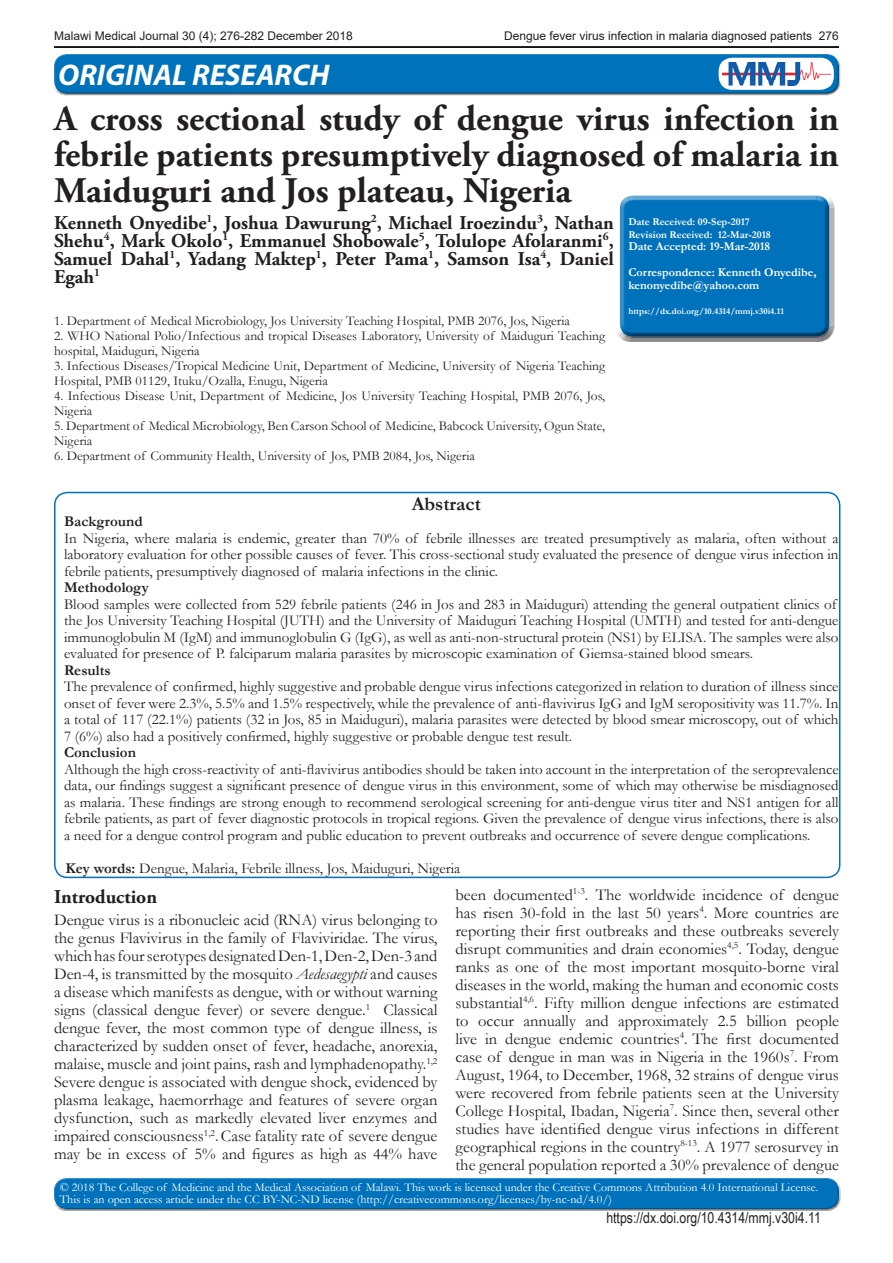
<style>
.page{position:relative;width:893px;height:1263px;background:#fff}
.page>*{position:absolute;margin:0;border:0;box-sizing:border-box;transform-origin:0 0}
.MMJ_Article_Title{font:700 36px/36px "Adobe Garamond Pro";color:#231f20;text-align:justify}
.t1{font:italic 700 30px "Myriad Pro";color:#fff}
.MMJ_Author_Name{font:700 19.5px/18px "Adobe Garamond Pro";color:#231f20;text-align:justify}
.MMJ_Heading_1{font:700 19.5px "Adobe Garamond Pro";color:#231f20}
.MMJ_Main_Abstract_He{font:700 19.5px "Garamond";color:#231f20}
.MMJ_Body_Text{font:16.5px/18px "Garamond";color:#231f20;text-align:justify}
.MMJ_Abstract_Text{font:15px/16.5px "Garamond";color:#231f20;text-align:justify}
.t2{font:15px "Arial Narrow";color:#231f20}
.MMJ_Abstract_Text-2{font:700 15px "Garamond";color:#231f20}
.MMJ_Author_Instituti{font:13.5px/15px "Garamond";color:#231f20}
.t3{font:12px/12px "Garamond";color:#fff}
.MMJ_Article_heading{font:12px "Arial";color:#231f20}
.t4{font:700 12px/25.5px "Garamond";color:#fff}
.t5{font:700 10.5px/12.8px "Garamond";color:#fff}
.t6{font:700 9px "Garamond";color:#fff}
.s1{font-weight:700}
.s2{font-style:italic}
</style>
<div class="page">
<hr style="left:53px;top:45px;width:787px;height:4px;background:#231f20;opacity:.75">
<div style="left:52px;top:1176px;width:789px;height:28px;background:#fff;opacity:.75"></div>
<div style="left:52px;top:1181px;width:789px;height:30px;background:#231f20;opacity:.75"></div>
<div style="left:615px;top:190px;width:219px;height:142px;background:#fff;opacity:.75"></div>
<div style="left:615px;top:196px;width:219px;height:146px;background:#231f20;opacity:.75"></div>
<div style="left:52px;top:52px;width:788px;height:39px;background:#fff;opacity:.75"></div>
<div style="left:52px;top:59px;width:788px;height:36px;background:#231f20;opacity:.75"></div>
<div style="left:719px;top:58px;width:115px;height:32px;background:#fff;border-radius:13px"></div>
<img style="left:722px;top:62px;width:108px;height:23px">
<div style="left:54px;top:492px;width:786px;height:386px;border:2px solid #0072bc;border-radius:13px"></div>
<p class="MMJ_Article_heading" style="left:54px;top:28px;width:300px">Malawi Medical Journal 30 (4); 276-282 December 2018</p>
<p class="MMJ_Article_heading" style="left:504px;top:28px;width:336px">Dengue fever virus infection in malaria diagnosed patients 276</p>
<h2 class="t1" style="left:58px;top:55px;width:273px">ORIGINAL RESEARCH</h2>
<p class="MMJ_Article_Title" style="left:54px;top:102px;width:786px">A cross sectional study of dengue virus infection in febrile patients presumptively diagnosed of malaria in Maiduguri and Jos plateau, Nigeria</p>
<p class="MMJ_Author_Name" style="left:54px;top:214px;width:561px">Kenneth Onyedibe<sup>1</sup>, Joshua Dawurung<sup>2</sup>, Michael Iroezindu<sup>3</sup>, Nathan Shehu<sup>4</sup>, Mark Okolo<sup>1</sup>, Emmanuel Shobowale<sup>5</sup>, Tolulope Afolaranmi<sup>6</sup>, Samuel Dahal<sup>1</sup>, Yadang Maktep<sup>1</sup>, Peter Pama<sup>1</sup>, Samson Isa<sup>4</sup>, Daniel Egah<sup>1</sup></p>
<p class="MMJ_Author_Instituti" style="left:54px;top:313px;width:517px">1. Department of Medical Microbiology, Jos University Teaching Hospital, PMB 2076, Jos, Nigeria</p>
<p class="MMJ_Author_Instituti" style="left:54px;top:328px;width:553px">2. WHO National Polio/Infectious and tropical Diseases Laboratory, University of Maiduguri Teaching hospital, Maiduguri, Nigeria</p>
<p class="MMJ_Author_Instituti" style="left:54px;top:358px;width:553px">3. Infectious Diseases/Tropical Medicine Unit, Department of Medicine, University of Nigeria Teaching<br>Hospital, PMB 01129, Ituku/Ozalla, Enugu, Nigeria</p>
<p class="MMJ_Author_Instituti" style="left:54px;top:388px;width:553px">4. Infectious Disease Unit, Department of Medicine, Jos University Teaching Hospital, PMB 2076, Jos,<br>Nigeria</p>
<p class="MMJ_Author_Instituti" style="left:54px;top:418px;width:553px">5. Department of Medical Microbiology, Ben Carson School of Medicine, Babcock University, Ogun State,<br>Nigeria</p>
<p class="MMJ_Author_Instituti" style="left:54px;top:448px;width:422px">6. Department of Community Health, University of Jos, PMB 2084, Jos, Nigeria</p>
<p class="MMJ_Main_Abstract_He" style="left:412px;top:490px;width:71px">Abstract</p>
<p class="t5" style="left:628px;top:215px;width:144px">Date Received: 09-Sep-2017<br>Revision Received: 12-Mar-2018</p>
<p class="t4" style="left:628px;top:234px;width:190px">Date Accepted: 19-Mar-2018<br>Correspondence: Kenneth Onyedibe,</p>
<p class="t4" style="left:628px;top:272px;width:132px">kenonyedibe@yahoo.com</p>
<p class="t6" style="left:628px;top:305px;width:157px">https://dx.doi.org/10.4314/mmj.v30i4.11</p>
<p class="MMJ_Abstract_Text-2" style="left:64px;top:511px;width:80px">Background</p>
<p class="MMJ_Abstract_Text" style="left:64px;top:529px;width:776px">In Nigeria, where malaria is endemic, greater than 70% of febrile illnesses are treated presumptively as malaria, often without a laboratory evaluation for other possible causes of fever. This cross-sectional study evaluated the presence of dengue virus infection in febrile patients, presumptively diagnosed of malaria infections in the clinic.</p>
<p class="MMJ_Abstract_Text-2" style="left:64px;top:577px;width:86px">Methodology</p>
<p class="MMJ_Abstract_Text" style="left:64px;top:595px;width:776px;text-align:left">Blood samples were collected from 529 febrile patients (246 in Jos and 283 in Maiduguri) attending the general outpatient clinics of the Jos University Teaching Hospital (JUTH) and the University of Maiduguri Teaching Hospital (UMTH) and tested for anti-dengue immunoglobulin M (IgM) and immunoglobulin G (IgG), as well as anti-non-structural protein (NS1) by ELISA. The samples were also evaluated for presence of P. falciparum malaria parasites by microscopic examination of Giemsa-stained blood smears.</p>
<p class="MMJ_Abstract_Text-2" style="left:64px;top:660px;width:48px">Results</p>
<p class="MMJ_Abstract_Text" style="left:64px;top:678px;width:776px">The prevalence of confirmed, highly suggestive and probable dengue virus infections categorized in relation to duration of illness since onset of fever were 2.3%, 5.5% and 1.5% respectively, while the prevalence of anti-flavivirus IgG and IgM seropositivity was 11.7%. In a total of 117 (22.1%) patients (32 in Jos, 85 in Maiduguri), malaria parasites were detected by blood smear microscopy, out of which 7 (6%) also had a positively confirmed, highly suggestive or probable dengue test result.</p>
<p class="MMJ_Abstract_Text-2" style="left:64px;top:742px;width:74px">Conclusion</p>
<p class="MMJ_Abstract_Text" style="left:64px;top:760px;width:776px">Although the high cross-reactivity of anti-flavivirus antibodies should be taken into account in the interpretation of the seroprevalence data, our findings suggest a significant presence of dengue virus in this environment, some of which may otherwise be misdiagnosed as malaria. These findings are strong enough to recommend serological screening for anti-dengue virus titer and NS1 antigen for all febrile patients, as part of fever diagnostic protocols in tropical regions. Given the prevalence of dengue virus infections, there is also a need for a dengue control program and public education to prevent outbreaks and occurrence of severe dengue complications.</p>
<p class="MMJ_Abstract_Text" style="left:66px;top:859px;width:396px"><span class="s1">Key words:</span> Dengue, Malaria, Febrile illness, Jos, Maiduguri, Nigeria</p>
<p class="MMJ_Heading_1" style="left:54px;top:885px;width:105px">Introduction</p>
<p class="MMJ_Body_Text" style="left:54px;top:910px;width:385px">Dengue virus is a ribonucleic acid (RNA) virus belonging to the genus Flavivirus in the family of Flaviviridae. The virus, which has four serotypes designated Den-1, Den-2, Den-3 and Den-4, is transmitted by the mosquito <span class="s2">Aedesaegypti</span> and causes a disease which manifests as dengue, with or without warning signs (classical dengue fever) or severe dengue.<sup>1</sup> Classical dengue fever, the most common type of dengue illness, is characterized by sudden onset of fever, headache, anorexia, malaise, muscle and joint pains, rash and lymphadenopathy.<sup>1,2<br></sup>Severe dengue is associated with dengue shock, evidenced by plasma leakage, haemorrhage and features of severe organ dysfunction, such as markedly elevated liver enzymes and impaired consciousness<sup>1,2</sup>.Case fatality rate of severe dengue may be in excess of 5% and figures as high as 44% have</p>
<p class="MMJ_Body_Text" style="left:455px;top:885px;width:385px">been documented<sup>1-3</sup>. The worldwide incidence of dengue has risen 30-fold in the last 50 years<sup>4</sup>. More countries are reporting their first outbreaks and these outbreaks severely disrupt communities and drain economies<sup>4,5</sup>. Today, dengue ranks as one of the most important mosquito-borne viral diseases in the world, making the human and economic costs substantial<sup>4,6</sup>. Fifty million dengue infections are estimated to occur annually and approximately 2.5 billion people live in dengue endemic countries<sup>4</sup>. The first documented case of dengue in man was in Nigeria in the 1960s<sup>7</sup>. From August, 1964, to December, 1968, 32 strains of dengue virus were recovered from febrile patients seen at the University College Hospital, Ibadan, Nigeria<sup>7</sup>. Since then, several other studies have identified dengue virus infections in different geographical regions in the country<sup>8-13</sup>. A 1977 serosurvey in the general population reported a 30% prevalence of dengue</p>
<p class="t3" style="left:60px;top:1181px;width:760px">© 2018 The College of Medicine and the Medical Association of Malawi. This work is licensed under the Creative Commons Attribution 4.0 International License.<br>This is an open access article under the CC BY-NC-ND license (http://creativecommons.org/licenses/by-nc-nd/4.0/)</p>
<p class="t2" style="left:606px;top:1207px;width:216px">https://dx.doi.org/10.4314/mmj.v30i4.11</p>
</div>
